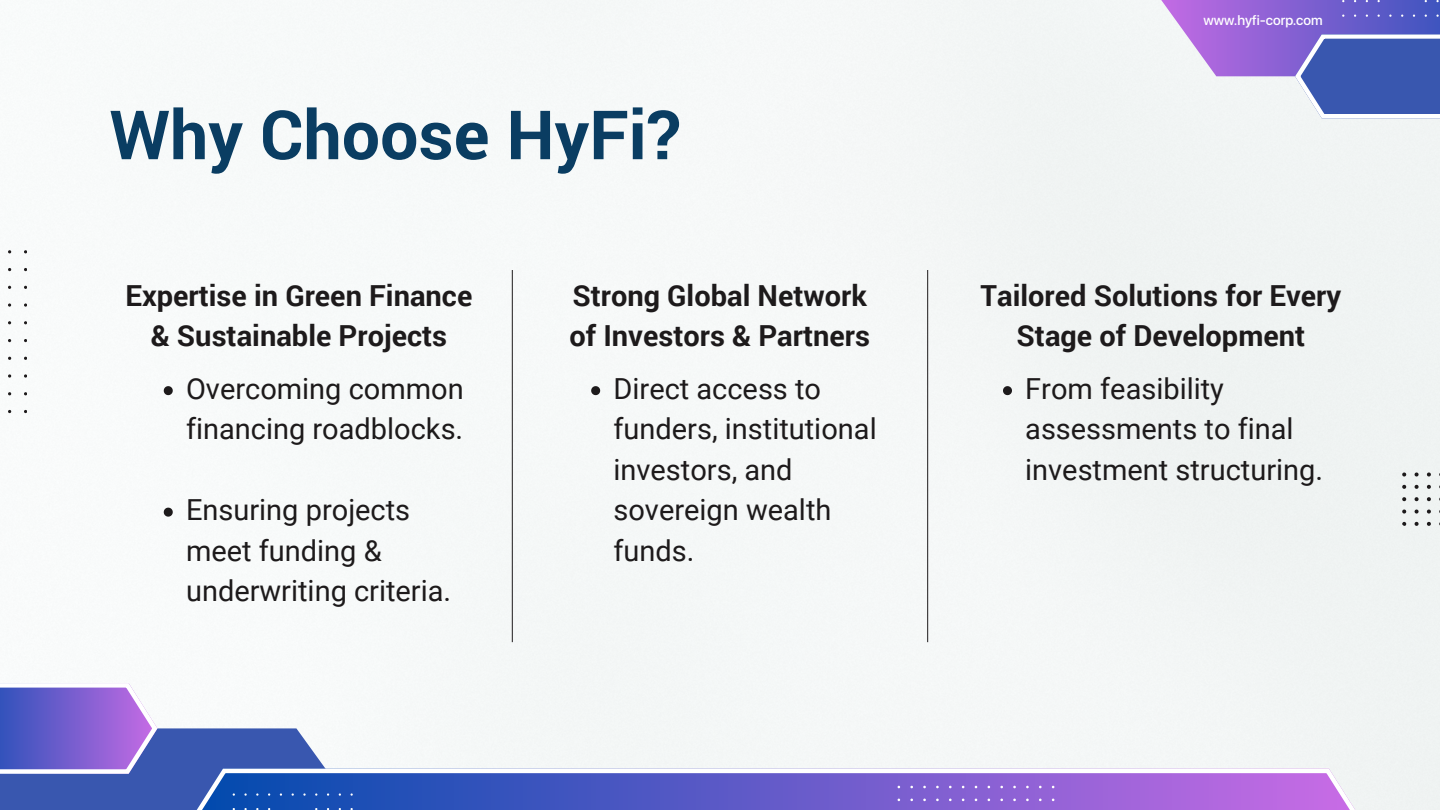
<style>
.page{position:relative;width:1440px;height:810px;background:#fff}
.page>*{position:absolute;margin:0;border:0;box-sizing:border-box;transform-origin:0 0}
.t1{font:700 68px "Roboto";color:#0a3d62}
.t2{font:29px/40.5px "Roboto";color:#1d1a1b}
.t3{font:700 29px/40.5px "Roboto";color:#1d1a1b;text-align:center}
.t4{font:500 14px "SF Pro Display";color:#fff}
</style>
<div class="page">
<hr style="left:512px;top:270px;width:1px;height:372px;background:#1d1a1b">
<hr style="left:927px;top:270px;width:1px;height:372px;background:#1d1a1b">
<svg style="left:355px;top:769px;width:1000px;height:41px"></svg>
<svg style="left:8px;top:374px;width:3px;height:4px"></svg>
<svg style="left:8px;top:303px;width:3px;height:4px"></svg>
<svg style="left:24px;top:374px;width:3px;height:4px"></svg>
<svg style="left:24px;top:303px;width:3px;height:4px"></svg>
<svg style="left:1161px;top:0;width:279px;height:119px"></svg>
<svg style="left:0;top:683px;width:355px;height:127px"></svg>
<svg style="left:1402px;top:473px;width:4px;height:4px"></svg>
<svg style="left:1415px;top:473px;width:4px;height:4px"></svg>
<svg style="left:1427px;top:473px;width:4px;height:4px"></svg>
<svg style="left:1402px;top:485px;width:4px;height:4px"></svg>
<svg style="left:1415px;top:485px;width:4px;height:4px"></svg>
<svg style="left:1427px;top:485px;width:4px;height:4px"></svg>
<svg style="left:1402px;top:497px;width:4px;height:4px"></svg>
<svg style="left:1415px;top:497px;width:4px;height:4px"></svg>
<svg style="left:1427px;top:497px;width:4px;height:4px"></svg>
<svg style="left:1402px;top:510px;width:4px;height:4px"></svg>
<svg style="left:1415px;top:510px;width:4px;height:4px"></svg>
<svg style="left:1427px;top:510px;width:4px;height:4px"></svg>
<svg style="left:1402px;top:522px;width:4px;height:4px"></svg>
<svg style="left:1415px;top:522px;width:4px;height:4px"></svg>
<svg style="left:1427px;top:522px;width:4px;height:4px"></svg>
<svg style="left:164px;top:386px;width:9px;height:9px"></svg>
<svg style="left:164px;top:508px;width:9px;height:9px"></svg>
<svg style="left:591px;top:386px;width:9px;height:9px"></svg>
<svg style="left:1003px;top:386px;width:9px;height:9px"></svg>
<p class="t1" style="left:110px;top:95px;width:572px">Why Choose HyFi?</p>
<p class="t3" style="left:125px;top:275px;width:348px">Expertise in Green Finance &amp; Sustainable Projects</p>
<p class="t2" style="left:186px;top:367px;width:279px">Overcoming common financing roadblocks.</p>
<p class="t2" style="left:186px;top:489px;width:267px">Ensuring projects meet funding &amp; underwriting criteria.</p>
<p class="t3" style="left:569px;top:275px;width:302px;text-align:left">Strong Global Network of Investors &amp; Partners</p>
<p class="t2" style="left:613px;top:367px;width:265px">Direct access to funders, institutional investors, and sovereign wealth funds.</p>
<p class="t4" style="left:1203px;top:10px;width:121px">www.hyfi-corp.com</p>
<p class="t3" style="left:981px;top:275px;width:362px">Tailored Solutions for Every<br>Stage of Development</p>
<p class="t2" style="left:1025px;top:367px;width:299px">From feasibility assessments to final investment structuring.</p>
</div>
